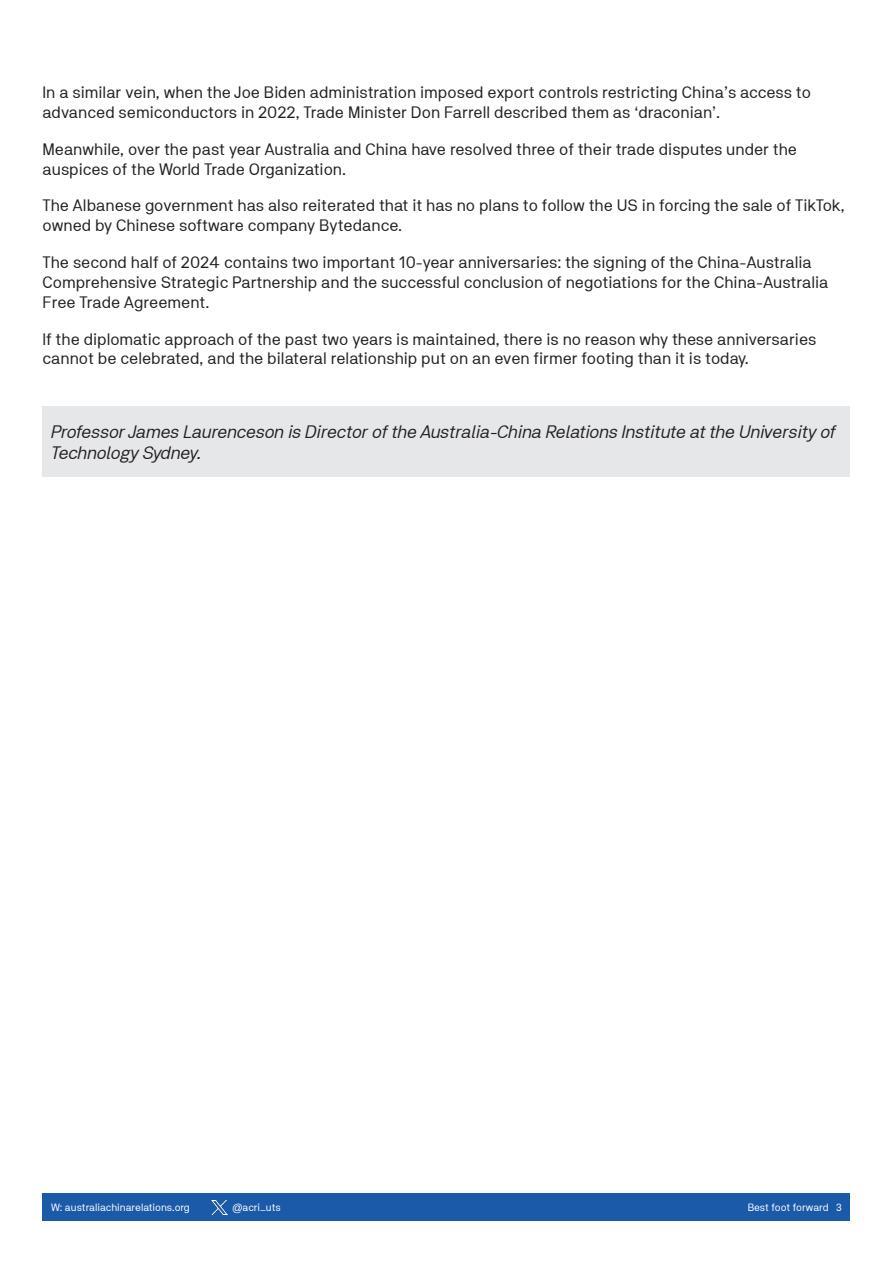
<style>
.page{position:relative;width:893px;height:1263px;background:#fff}
.page>*{position:absolute;margin:0;border:0;box-sizing:border-box;transform-origin:0 0}
.Author_bios{font:italic 18px/21.6px "NB Akademie Std";color:#231f20}
.Body_Copy{font:16.5px/19.8px "NB Akademie Std";color:#231f20}
.t1{font:10.5px "NB Akademie Std";color:#fff}
</style>
<div class="page">
<div style="left:43px;top:1193px;width:807px;height:27px;background:#1b5aa9"></div>
<img style="left:212px;top:1200px;width:15px;height:15px">
<div style="left:43px;top:406px;width:807px;height:70px;background:#e6e7e9"></div>
<p class="Body_Copy" style="left:43px;top:82px;width:770px">In a similar vein, when the Joe Biden administration imposed export controls restricting China’s access to advanced semiconductors in 2022, Trade Minister Don Farrell described them as ‘draconian’.</p>
<p class="Body_Copy" style="left:43px;top:139px;width:756px">Meanwhile, over the past year Australia and China have resolved three of their trade disputes under the auspices of the World Trade Organization.</p>
<p class="Body_Copy" style="left:43px;top:196px;width:804px">The Albanese government has also reiterated that it has no plans to follow the US in forcing the sale of TikTok, owned by Chinese software company Bytedance.</p>
<p class="Body_Copy" style="left:43px;top:252px;width:787px">The second half of 2024 contains two important 10-year anniversaries: the signing of the China-Australia<br>Comprehensive Strategic Partnership and the successful conclusion of negotiations for the China-Australia<br>Free Trade Agreement.</p>
<p class="Body_Copy" style="left:43px;top:329px;width:775px">If the diplomatic approach of the past two years is maintained, there is no reason why these anniversaries cannot be celebrated, and the bilateral relationship put on an even firmer footing than it is today.</p>
<p class="Author_bios" style="left:51px;top:420px;width:786px">Professor James Laurenceson is Director of the Australia-China Relations Institute at the University of<br>Technology Sydney.</p>
<p class="t1" style="left:51px;top:1201px;width:140px">W: australiachinarelations.org</p>
<p class="t1" style="left:233px;top:1201px;width:50px">@acri_uts</p>
<p class="t1" style="left:748px;top:1201px;width:96px">Best foot forward 3</p>
</div>
